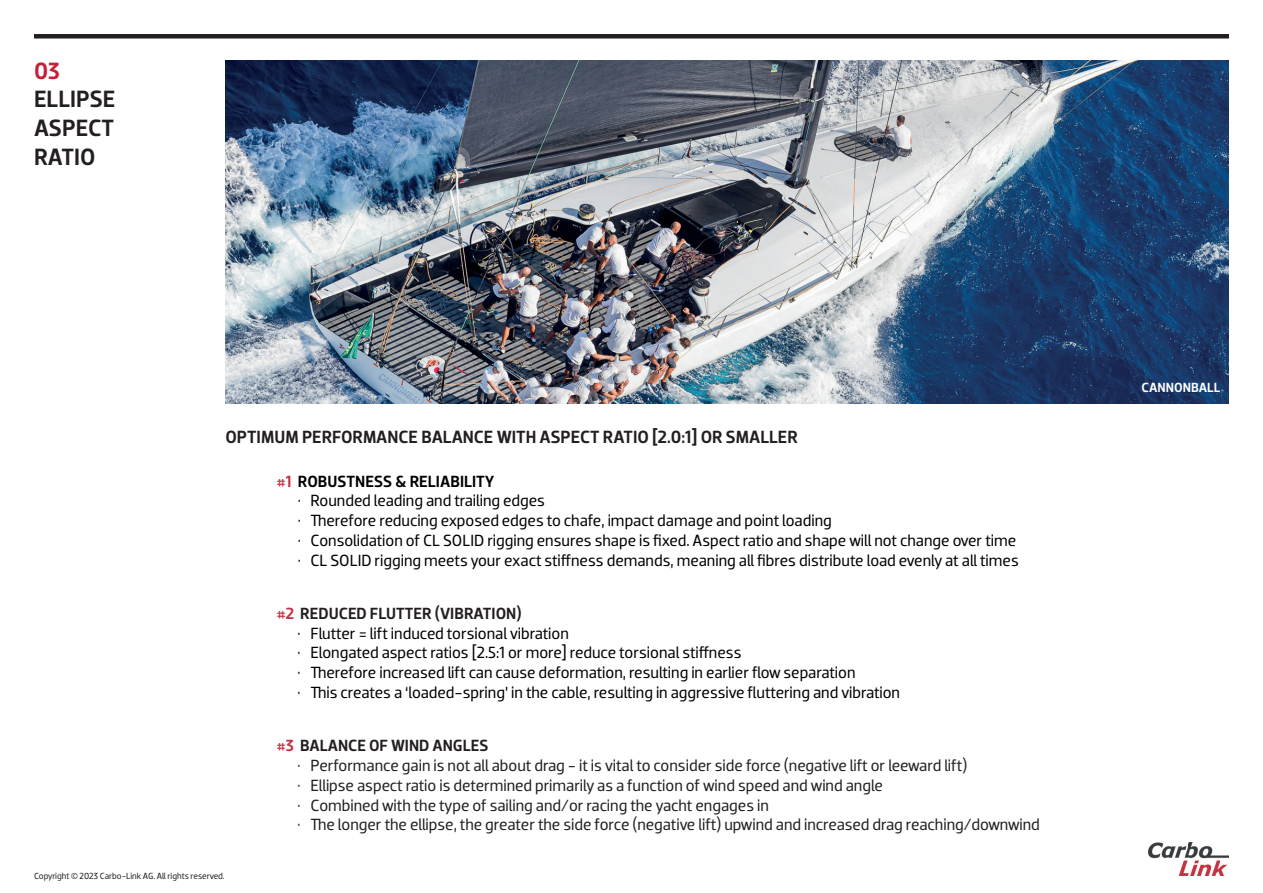
<style>
.page{position:relative;width:1263px;height:893px;background:#fff}
.page>*{position:absolute;margin:0;border:0;box-sizing:border-box;transform-origin:0 0}
.t1{font:500 24px/28.8px "Dobra";color:#231f20;text-align:justify}
.t2{font:500 24px "Dobra";color:#c52038}
.t3{font:500 18px "Dobra";color:#231f20}
.t4{font:16.5px "Dobra";color:#000001}
.t5{font:16.5px "Dobra";color:#231f20}
.t6{font:500 16.5px "Dobra";color:#231f20}
.t7{font:500 16.5px "Dobra";color:#000001}
.t8{font:500 13.5px "Dobra";color:#fff}
.t9{font:9px "Dobra";letter-spacing:-.005em;color:#231f20}
.s1{color:#c43245}
.s2{font-weight:500}
</style>
<div class="page">
<img style="left:1148px;top:842px;width:81px;height:34px">
<div style="left:34px;top:34px;width:1195px;height:5px;background:#231f20"></div>
<img style="left:225px;top:61px;width:1004px;height:343px">
<h1 class="t2" style="left:34px;top:56px;width:27px">03</h1>
<h1 class="t1" style="left:34px;top:85px;width:83px">ELLIPSE ASPECT RATIO</h1>
<p class="t3" style="left:225px;top:426px;width:574px">OPTIMUM PERFORMANCE BALANCE WITH ASPECT RATIO [2.0:1] OR SMALLER</p>
<p class="t7" style="left:276px;top:471px;width:220px"><span class="s1">#1</span> ROBUSTNESS &amp; RELIABILITY</p>
<p class="t4" style="left:298px;top:491px;width:249px">• Rounded leading and trailing edges</p>
<p class="t4" style="left:298px;top:511px;width:536px">• erefore reducing exposed edges to chafe, impact damage and point loading</p>
<p class="t4" style="left:298px;top:531px;width:720px">• Consolidation of CL SOLID rigging ensures shape is fixed. Aspect ratio and shape will not change over time</p>
<p class="t4" style="left:298px;top:550px;width:723px">• CL SOLID rigging meets your exact stiffness demands, meaning all fibres distribute load evenly at all times</p>
<p class="t6" style="left:276px;top:604px;width:247px"><span class="s1">#2</span> REDUCED FLUTTER (VIBRATION)</p>
<p class="t4" style="left:298px;top:623px;width:273px">• Flutter = lift induced torsional vibration</p>
<p class="t4" style="left:298px;top:643px;width:445px">• Elongated aspect ratios [2.5:1 or more] reduce torsional stiffness</p>
<p class="t4" style="left:298px;top:663px;width:559px">• erefore increased lift can cause deformation, resulting in earlier flow separation</p>
<p class="t4" style="left:298px;top:683px;width:604px">• is creates a ‘loaded-spring’ in the cable, resulting in aggressive fluttering and vibration</p>
<p class="t6" style="left:276px;top:736px;width:214px"><span class="s1">#3</span> BALANCE OF WIND ANGLES</p>
<p class="t5" style="left:298px;top:756px;width:671px">• Performance gain is not all about drag - it is vital to consider side force (negative lift or leeward lift)</p>
<p class="t5" style="left:298px;top:776px;width:587px">• Ellipse aspect ratio is determined primarily as a function of wind speed and wind angle</p>
<p class="t5" style="left:298px;top:795px;width:473px">• Combined with the type of sailing and/or racing the yacht engages in</p>
<p class="t5" style="left:298px;top:815px;width:744px">• e longer the ellipse, the greater the side force (negative lift) upwind and increased drag reaching/downwind</p>
<p class="t9" style="left:34px;top:871px;width:192px">Copyright <span class="s2">©</span> 2023 Carbo-Link AG. All rights reserved.</p>
<p class="t8" style="left:1141px;top:380px;width:80px">CANNONBALL</p>
</div>
